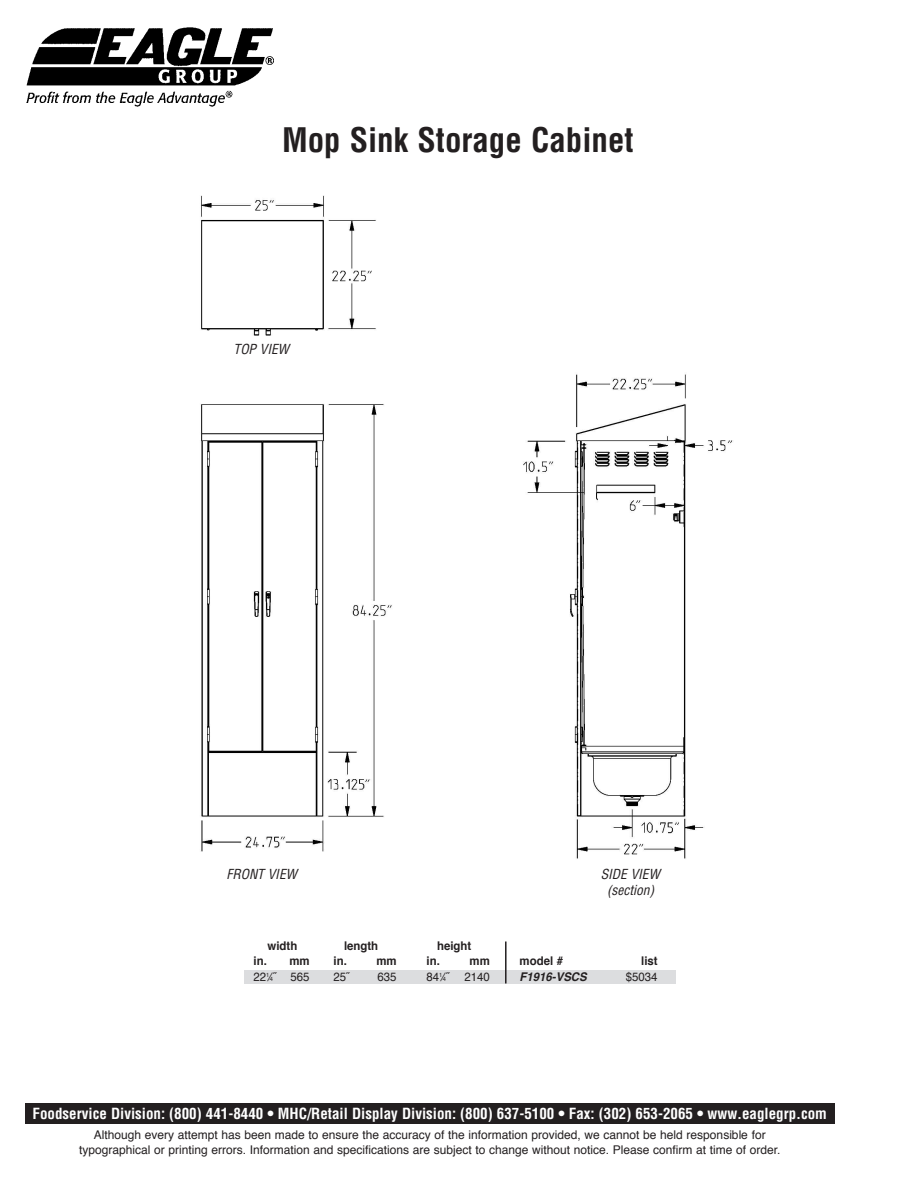
<style>
.page{position:relative;width:918px;height:1188px;background:#fff}
.page>*{position:absolute;margin:0;border:0;box-sizing:border-box;transform-origin:0 0}
.t1{font:700 condensed 33px "Helvetica";color:#231f20}
.t2{font:700 condensed 15px "Helvetica";color:#fff}
.t3{font:italic condensed 13.5px/16.2px "Helvetica";color:#231f20;text-align:center}
.t4{font:12px/14.4px "Helvetica";color:#231f20;text-align:center}
.t5{font:700 12px "Helvetica";color:#231f20;scale:.95 1}
.t6{font:12px "Helvetica";color:#231f20;scale:.95 1}
.t7{font:italic 700 12px "Helvetica";color:#231f20;scale:.95 1}
.s1{font-size:6px}
</style>
<div class="page">
<div style="left:25px;top:1103px;width:810px;height:21px;background:#231f20"></div>
<img style="left:26px;top:28px;width:248px;height:78px">
<img style="left:201px;top:195px;width:532px;height:664px">
<div style="left:244px;top:970px;width:432px;height:13px;background:#dcdddf"></div>
<hr style="left:505px;top:942px;width:2px;height:42px;background:#231f20">
<h1 class="t1" style="left:282px;top:122px;width:353px">Mop Sink Storage Cabinet</h1>
<p class="t3" style="left:234px;top:342px;width:57px">TOP VIEW</p>
<p class="t3" style="left:227px;top:866px;width:72px">FRONT VIEW</p>
<p class="t3" style="left:601px;top:866px;width:61px">SIDE VIEW (section)</p>
<p class="t5" style="left:268px;top:941px;width:33px">width</p>
<p class="t5" style="left:344px;top:941px;width:37px">length</p>
<p class="t5" style="left:437px;top:941px;width:37px">height</p>
<p class="t5" style="left:254px;top:956px;width:60px">in. mm</p>
<p class="t5" style="left:334px;top:956px;width:15px">in.</p>
<p class="t5" style="left:376px;top:956px;width:23px">mm</p>
<p class="t5" style="left:427px;top:956px;width:15px">in.</p>
<p class="t5" style="left:470px;top:956px;width:23px">mm</p>
<p class="t5" style="left:520px;top:956px;width:47px">model #</p>
<p class="t5" style="left:641px;top:956px;width:19px">list</p>
<p class="t6" style="left:254px;top:972px;width:60px">22<sup>1</sup>⁄<span class="s1">4</span>˝ 565</p>
<p class="t6" style="left:334px;top:972px;width:19px">25˝</p>
<p class="t6" style="left:378px;top:972px;width:22px">635</p>
<p class="t6" style="left:427px;top:972px;width:68px">84<sup>1</sup>⁄<span class="s1">4</span>˝ 2140</p>
<p class="t7" style="left:520px;top:972px;width:72px">F1916-VSCS</p>
<p class="t6" style="left:626px;top:972px;width:35px">$5034</p>
<p class="t2" style="left:33px;top:1106px;width:796px">Foodservice Division: (800) 441-8440 • MHC/Retail Display Division: (800) 637-5100 • Fax: (302) 653-2065 • www.eaglegrp.com</p>
<p class="t4" style="left:79px;top:1129px;width:703px">Although every attempt has been made to ensure the accuracy of the information provided, we cannot be held responsible for typographical or printing errors. Information and specifications are subject to change without notice. Please confirm at time of order.</p>
</div>
